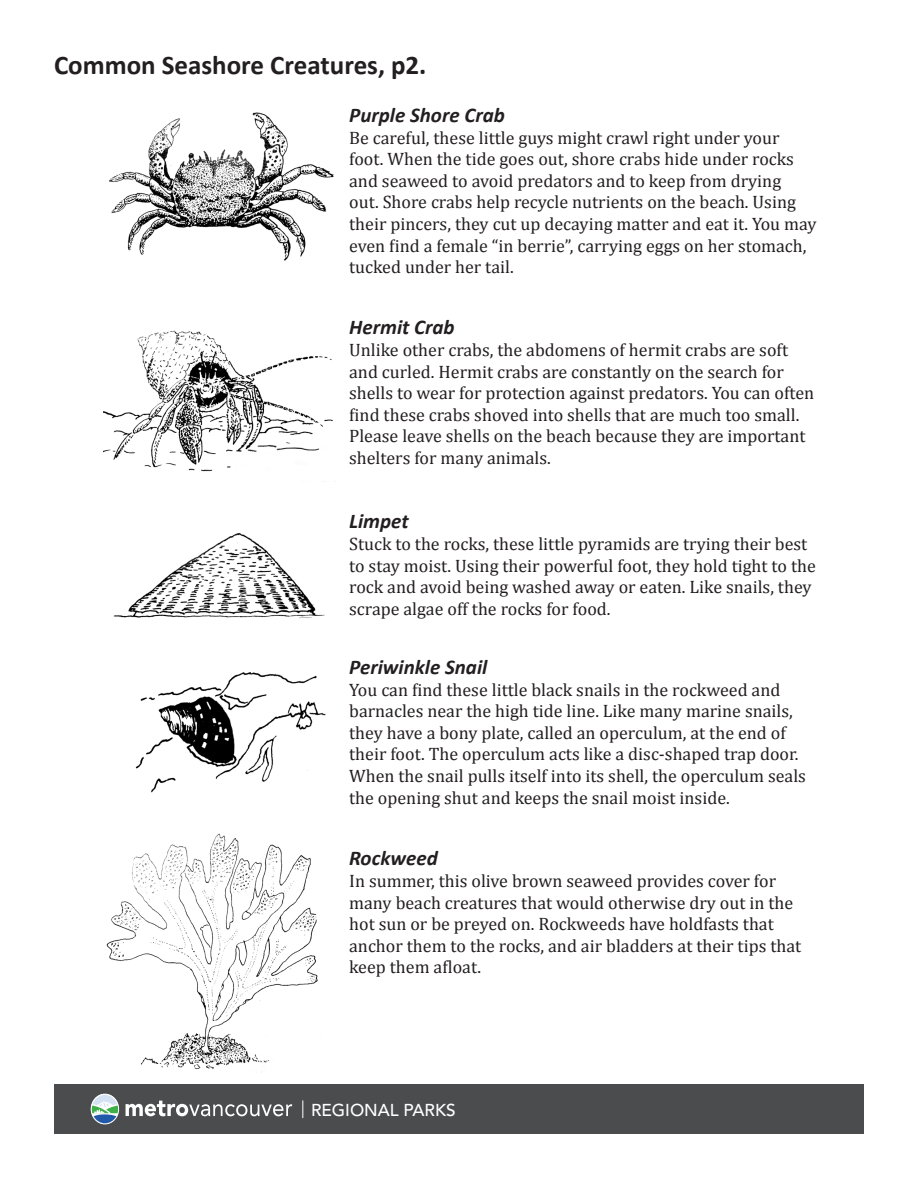
<style>
.page{position:relative;width:918px;height:1188px;background:#fff}
.page>*{position:absolute;margin:0;border:0;box-sizing:border-box;transform-origin:0 0}
.t1{font:700 27px "Calibri";color:#231f20}
.t2{font:italic 700 21px "Calibri";color:#231f20}
.t3{font:18px/21.6px "Cambria";color:#231f20}
.t4{font:500 17.1px "Avenir LT Std";color:#fff}
</style>
<div class="page">
<div style="left:54px;top:1085px;width:810px;height:49px;background:#4b4c4d"></div>
<svg style="left:91px;top:1094px;width:28px;height:30px"></svg>
<svg style="left:92px;top:1095px;width:26px;height:28px"></svg>
<svg style="left:126px;top:1101px;width:166px;height:15px"></svg>
<svg style="left:302px;top:1100px;width:1px;height:18px"></svg>
<img style="left:109px;top:112px;width:225px;height:149px">
<img style="left:104px;top:330px;width:229px;height:142px">
<img style="left:113px;top:533px;width:212px;height:86px">
<img style="left:135px;top:672px;width:191px;height:121px">
<img style="left:106px;top:833px;width:212px;height:236px">
<p class="t1" style="left:54px;top:48px;width:374px">Common Seashore Creatures, p2.</p>
<p class="t2" style="left:349px;top:102px;width:157px">Purple Shore Crab</p>
<p class="t3" style="left:349px;top:127px;width:469px">Be careful, these little guys might crawl right under your foot. When the tide goes out, shore crabs hide under rocks and seaweed to avoid predators and to keep from drying<br>out. Shore crabs help recycle nutrients on the beach. Using their pincers, they cut up decaying matter and eat it. You may even find a female “in berrie”, carrying eggs on her stomach, tucked under her tail.</p>
<p class="t2" style="left:349px;top:314px;width:107px">Hermit Crab</p>
<p class="t3" style="left:349px;top:339px;width:467px">Unlike other crabs, the abdomens of hermit crabs are soft and curled. Hermit crabs are constantly on the search for shells to wear for protection against predators. You can often find these crabs shoved into shells that are much too small.<br>Please leave shells on the beach because they are important shelters for many animals.</p>
<p class="t2" style="left:349px;top:508px;width:61px">Limpet</p>
<p class="t3" style="left:349px;top:533px;width:468px">Stuck to the rocks, these little pyramids are trying their best to stay moist. Using their powerful foot, they hold tight to the rock and avoid being washed away or eaten. Like snails, they scrape algae off the rocks for food.</p>
<p class="t2" style="left:349px;top:654px;width:140px">Periwinkle Snail</p>
<p class="t3" style="left:349px;top:679px;width:458px">You can find these little black snails in the rockweed and barnacles near the high tide line. Like many marine snails, they have a bony plate, called an operculum, at the end of their foot. The operculum acts like a disc-shaped trap door.<br>When the snail pulls itself into its shell, the operculum seals the opening shut and keeps the snail moist inside.</p>
<p class="t2" style="left:349px;top:845px;width:90px">Rockweed</p>
<p class="t3" style="left:349px;top:870px;width:454px">In summer, this olive brown seaweed provides cover for many beach creatures that would otherwise dry out in the hot sun or be preyed on. Rockweeds have holdfasts that anchor them to the rocks, and air bladders at their tips that keep them afloat.</p>
<p class="t4" style="left:311px;top:1100px;width:146px">REGIONAL PARKS</p>
</div>
